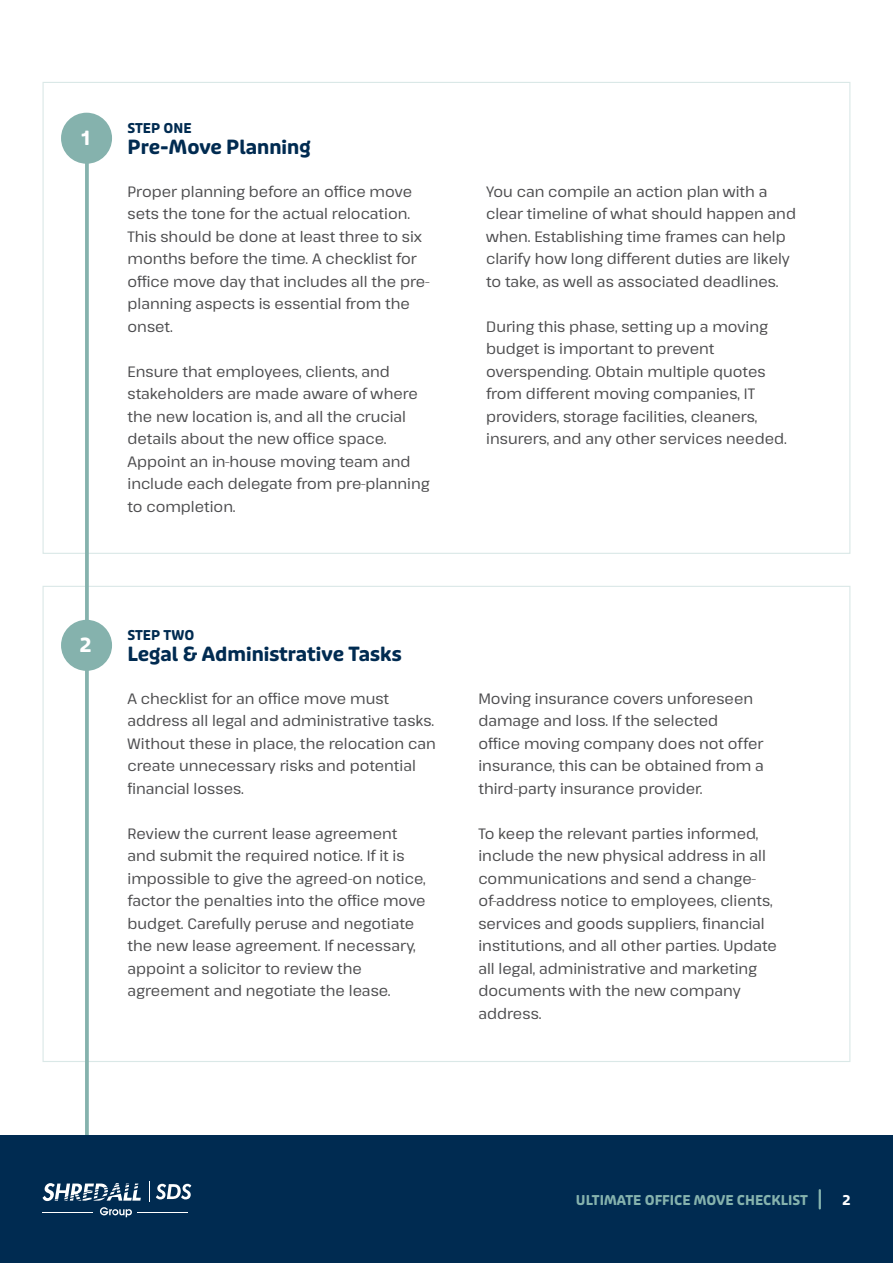
<style>
.page{position:relative;width:893px;height:1263px;background:#fff}
.page>*{position:absolute;margin:0;border:0;box-sizing:border-box;transform-origin:0 0}
.t1{font:700 19.5px "Puffin Display Soft";color:#002b51}
.t2{font:700 19.5px "Puffin Display Soft";color:#fff}
.t3{font:100 15px/22.5px "Pathway Extreme 8 pt";color:#4d4d4f}
.t4{font:700 13.5px "Puffin Display Soft";color:#85b2ad}
.t5{font:700 13.5px "Puffin Display Soft";color:#002b51}
.t6{font:700 13.5px "Puffin Display Soft";color:#fff}
</style>
<div class="page">
<div style="left:0;top:1135px;width:893px;height:128px;background:#002b51"></div>
<svg style="left:43px;top:1183px;width:98px;height:18px"></svg>
<svg style="left:156px;top:1184px;width:35px;height:15px"></svg>
<svg style="left:149px;top:1181px;width:1px;height:21px"></svg>
<svg style="left:100px;top:1207px;width:32px;height:10px"></svg>
<hr style="left:43px;top:1212px;width:50px;height:1px;background:#fff">
<hr style="left:138px;top:1212px;width:50px;height:1px;background:#fff">
<svg style="left:819px;top:1190px;width:2px;height:18px"></svg>
<svg style="left:85px;top:164px;width:4px;height:971px;background:#8cb6b1"></svg>
<div style="left:61px;top:620px;width:51px;height:51px;background:#85b2ad;border-radius:50%"></div>
<div style="left:61px;top:113px;width:51px;height:51px;background:#85b2ad;border-radius:50%"></div>
<p class="t2" style="left:81px;top:127px;width:10px">1</p>
<p class="t5" style="left:128px;top:120px;width:66px">STEP ONE</p>
<p class="t1" style="left:128px;top:135px;width:185px">Pre-Move Planning</p>
<p class="t3" style="left:128px;top:178px;width:304px">Proper planning before an office move sets the tone for the actual relocation.<br>This should be done at least three to six months before the time. A checklist for office move day that includes all the pre&shy;planning aspects is essential from the onset.</p>
<p class="t3" style="left:128px;top:358px;width:303px">Ensure that employees, clients, and stakeholders are made aware of where the new location is, and all the crucial details about the new office space.<br>Appoint an in-house moving team and include each delegate from pre-planning to completion.</p>
<p class="t3" style="left:486px;top:178px;width:311px">You can compile an action plan with a clear timeline of what should happen and when. Establishing time frames can help clarify how long different duties are likely to take, as well as associated deadlines.</p>
<p class="t3" style="left:486px;top:313px;width:302px">During this phase, setting up a moving budget is important to prevent overspending. Obtain multiple quotes from different moving companies, IT providers, storage facilities, cleaners, insurers, and any other services needed.</p>
<p class="t2" style="left:80px;top:634px;width:13px">2</p>
<p class="t5" style="left:128px;top:627px;width:68px">STEP TWO</p>
<p class="t1" style="left:128px;top:642px;width:276px">Legal &amp; Administrative Tasks</p>
<p class="t3" style="left:128px;top:685px;width:310px">A checklist for an office move must address all legal and administrative tasks.<br>Without these in place, the relocation can create unnecessary risks and potential financial losses.</p>
<p class="t3" style="left:128px;top:820px;width:300px">Review the current lease agreement and submit the required notice. If it is impossible to give the agreed-on notice, factor the penalties into the office move budget. Carefully peruse and negotiate the new lease agreement. If necessary, appoint a solicitor to review the agreement and negotiate the lease.</p>
<p class="t3" style="left:478px;top:685px;width:287px">Moving insurance covers unforeseen damage and loss. If the selected<br>office moving company does not offer insurance, this can be obtained from a third-party insurance provider.</p>
<p class="t3" style="left:478px;top:820px;width:300px">To keep the relevant parties informed, include the new physical address in all communications and send a change&shy;of-address notice to employees, clients, services and goods suppliers, financial institutions, and all other parties. Update all legal, administrative and marketing documents with the new company address.</p>
<p class="t4" style="left:576px;top:1192px;width:234px">ULTIMATE OFFICE MOVE CHECKLIST</p>
<p class="t6" style="left:842px;top:1192px;width:10px">2</p>
</div>
